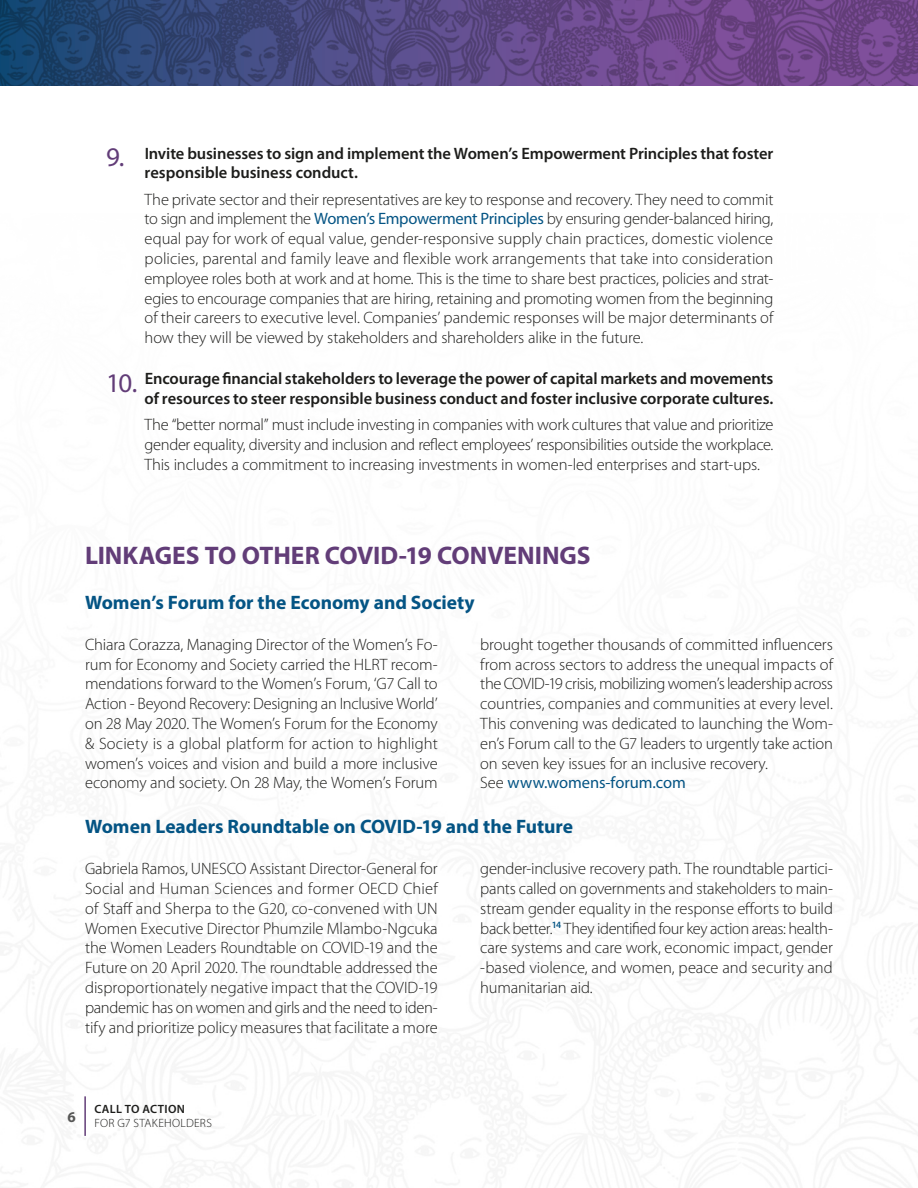
<style>
.page{position:relative;width:918px;height:1188px;background:#fff}
.page>*{position:absolute;margin:0;border:0;box-sizing:border-box;transform-origin:0 0}
.t1{font:700 25.5px "Myriad Pro";letter-spacing:-.005em;color:#623d78}
.t2{font:700 19.5px "Myriad Pro";color:#045484}
.t3{font:300 16.5px/19.8px "Myriad Pro";letter-spacing:-.005em;color:#1d1d1b;text-align:justify}
.t4{font:600 16.5px/19.8px "Myriad Pro";letter-spacing:-.005em;color:#1d1d1b}
.t5{font:700 15px "Myriad Pro";color:#575756}
.t6{font:300 12px "Myriad Pro";letter-spacing:.025em;color:#1d1d1b}
.t7{font:600 12px "Myriad Pro";letter-spacing:.03em;color:#1d1d1b}
.s1{font-weight:400;font-size:27px;color:#623d78}
.s2{font-weight:400;color:#045484}
</style>
<div class="page">
<img style="left:0;top:0;width:918px;height:85px">
<hr style="left:84px;top:1096px;width:2px;height:40px;background:#623d78">
<p class="t4" style="left:145px;top:143px;width:630px;text-indent:-38px"><span class="s1">9.</span> Invite businesses to sign and implement the Women’s Empowerment Principles that foster responsible business conduct.</p>
<p class="t3" style="left:145px;top:189px;width:630px">The private sector and their representatives are key to response and recovery. They need to commit to sign and implement the <span class="s2">Women’s Empowerment Principles</span> by ensuring gender-balanced hiring, equal pay for work of equal value, gender-responsive supply chain practices, domestic violence policies, parental and family leave and flexible work arrangements that take into consideration employee roles both at work and at home. This is the time to share best practices, policies and strat&shy;egies to encourage companies that are hiring, retaining and promoting women from the beginning of their careers to executive level. Companies’ pandemic responses will be major determinants of how they will be viewed by stakeholders and shareholders alike in the future.</p>
<p class="t4" style="left:106px;top:368px;width:669px;text-align:right"><span class="s1">10.</span> Encourage financial stakeholders to leverage the power of capital markets and movements of resources to steer responsible business conduct and foster inclusive corporate cultures.</p>
<p class="t3" style="left:145px;top:415px;width:630px">The “better normal” must include investing in companies with work cultures that value and prioritize gender equality, diversity and inclusion and reflect employees’ responsibilities outside the workplace.<br>This includes a commitment to increasing investments in women-led enterprises and start-ups.</p>
<h1 class="t1" style="left:85px;top:539px;width:507px">LINKAGES TO OTHER COVID-19 CONVENINGS</h1>
<p class="t2" style="left:85px;top:589px;width:391px">Women’s Forum for the Economy and Society</p>
<p class="t3" style="left:85px;top:635px;width:354px">Chiara Corazza, Managing Director of the Women’s Fo&shy;rum for Economy and Society carried the HLRT recom&shy;mendations forward to the Women’s Forum, ‘G7 Call to Action - Beyond Recovery: Designing an Inclusive World’ on 28 May 2020. The Women’s Forum for the Economy &amp; Society is a global platform for action to highlight women’s voices and vision and build a more inclusive economy and society. On 28 May, the Women’s Forum</p>
<p class="t3" style="left:480px;top:635px;width:354px;text-align:left">brought together thousands of committed influencers from across sectors to address the unequal impacts of the COVID-19 crisis, mobilizing women’s leadership across countries, companies and communities at every level.<br>This convening was dedicated to launching the Wom&shy;en’s Forum call to the G7 leaders to urgently take action on seven key issues for an inclusive recovery.<br>See <span class="s2">www.womens-forum.com</span></p>
<p class="t2" style="left:85px;top:814px;width:490px">Women Leaders Roundtable on COVID-19 and the Future</p>
<p class="t3" style="left:85px;top:859px;width:354px">Gabriela Ramos, UNESCO Assistant Director-General for Social and Human Sciences and former OECD Chief of Staff and Sherpa to the G20, co-convened with UN Women Executive Director Phumzile Mlambo-Ngcuka the Women Leaders Roundtable on COVID-19 and the Future on 20 April 2020. The roundtable addressed the disproportionately negative impact that the COVID-19 pandemic has on women and girls and the need to iden&shy;tify and prioritize policy measures that facilitate a more</p>
<p class="t3" style="left:480px;top:859px;width:354px">gender-inclusive recovery path. The roundtable partici&shy;pants called on governments and stakeholders to main&shy;stream gender equality in the response efforts to build back better.<sup>14</sup> They identified four key action areas: health&shy;care systems and care work, economic impact, gender -based violence, and women, peace and security and humanitarian aid.</p>
<p class="t5" style="left:68px;top:1107px;width:10px">6</p>
<p class="t7" style="left:94px;top:1101px;width:92px">CALL TO ACTION</p>
<p class="t6" style="left:94px;top:1116px;width:119px">FOR G7 STAKEHOLDERS</p>
</div>
